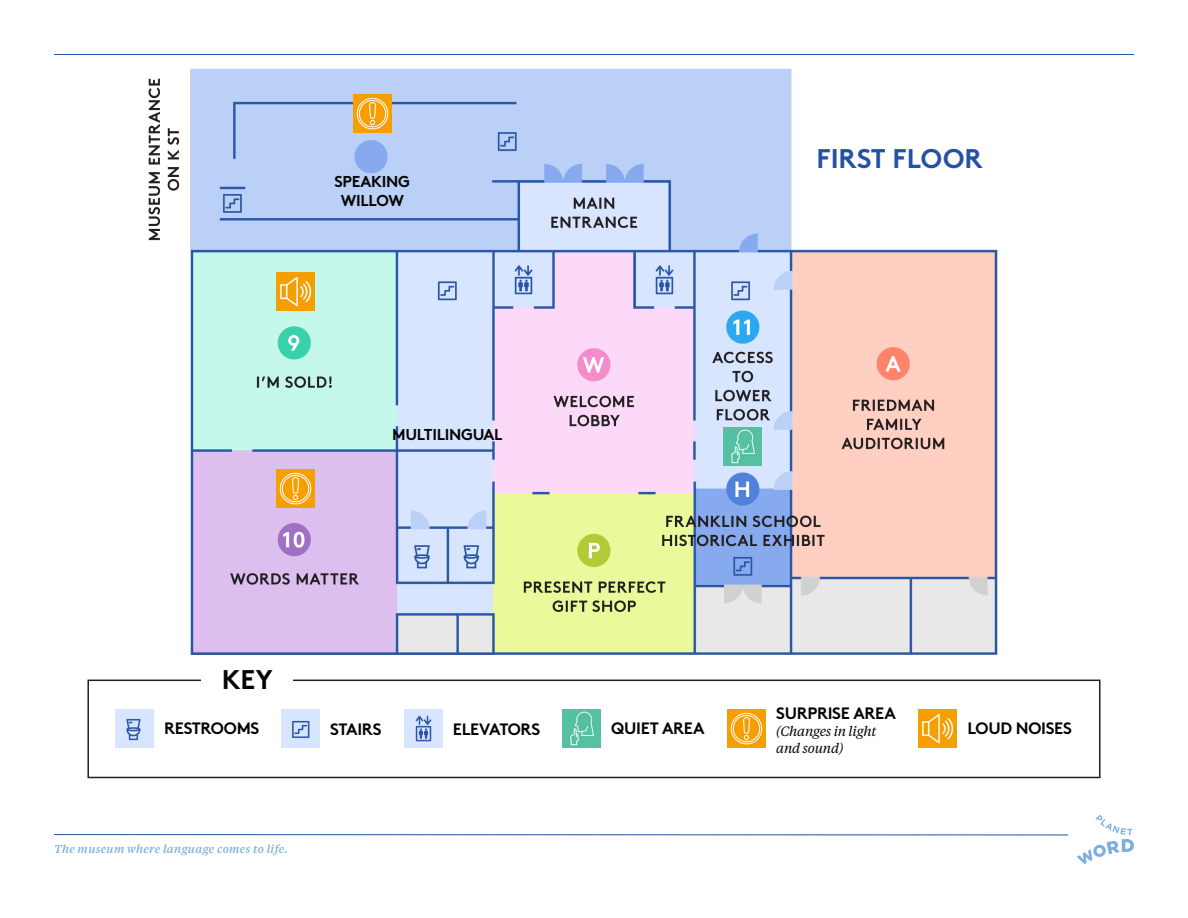
<style>
.page{position:relative;width:1188px;height:918px;background:#fff}
.page>*{position:absolute;margin:0;border:0;box-sizing:border-box;transform-origin:0 0}
.t1{font:700 27px "Brown";color:#2451a3}
.t2{font:700 27px "Brown";color:#040503}
.Intro{font:700 16.5px "Brown";letter-spacing:-.02em;color:#040503}
.Intro-2{font:700 15.75px/18.9px "Brown";letter-spacing:-.02em;color:#040503;text-align:center}
.Intro-3{font:italic 13.5px/16.2px "Tiempos Headline";letter-spacing:-.02em;color:#040503}
.t3{font:italic 500 11.25px "Tiempos Text";letter-spacing:.02em;color:#7cafde}
</style>
<div class="page">
<img style="left:148px;top:68px;width:850px;height:587px">
<hr style="left:54px;top:834px;width:1014px;height:1px;background:#2451a3">
<svg style="left:1077px;top:815px;width:57px;height:49px"></svg>
<div style="left:87px;top:680px;width:1014px;height:98px;border:2px solid #231f20"></div>
<div style="left:201px;top:664px;width:92px;height:33px;background:#fff"></div>
<img style="left:115px;top:710px;width:38px;height:38px">
<img style="left:281px;top:710px;width:38px;height:38px">
<img style="left:404px;top:710px;width:38px;height:38px">
<img style="left:562px;top:710px;width:38px;height:38px">
<img style="left:919px;top:710px;width:38px;height:38px">
<img style="left:728px;top:710px;width:38px;height:38px">
<img style="left:723px;top:427px;width:38px;height:38px">
<img style="left:277px;top:273px;width:38px;height:38px">
<img style="left:277px;top:470px;width:38px;height:38px">
<img style="left:353px;top:94px;width:38px;height:38px">
<p class="Intro-2" style="left:334px;top:171px;width:77px">SPEAKING<br>WILLOW</p>
<p class="Intro-2" style="left:392px;top:424px;width:112px">MULTILINGUAL</p>
<p class="t1" style="left:817px;top:136px;width:167px">FIRST FLOOR</p>
<p class="t2" style="left:222px;top:658px;width:53px">KEY</p>
<p class="Intro" style="left:164px;top:714px;width:97px">RESTROOMS</p>
<p class="Intro" style="left:330px;top:716px;width:53px">STAIRS</p>
<p class="Intro" style="left:453px;top:716px;width:89px">ELEVATORS</p>
<p class="Intro" style="left:611px;top:714px;width:95px">QUIET AREA</p>
<p class="Intro" style="left:967px;top:714px;width:106px">LOUD NOISES</p>
<p class="Intro" style="left:776px;top:700px;width:121px">SURPRISE AREA</p>
<p class="Intro-3" style="left:776px;top:723px;width:102px">(Changes in light and sound)</p>
<p class="t3" style="left:54px;top:842px;width:235px">The museum where language comes to life.</p>
</div>
